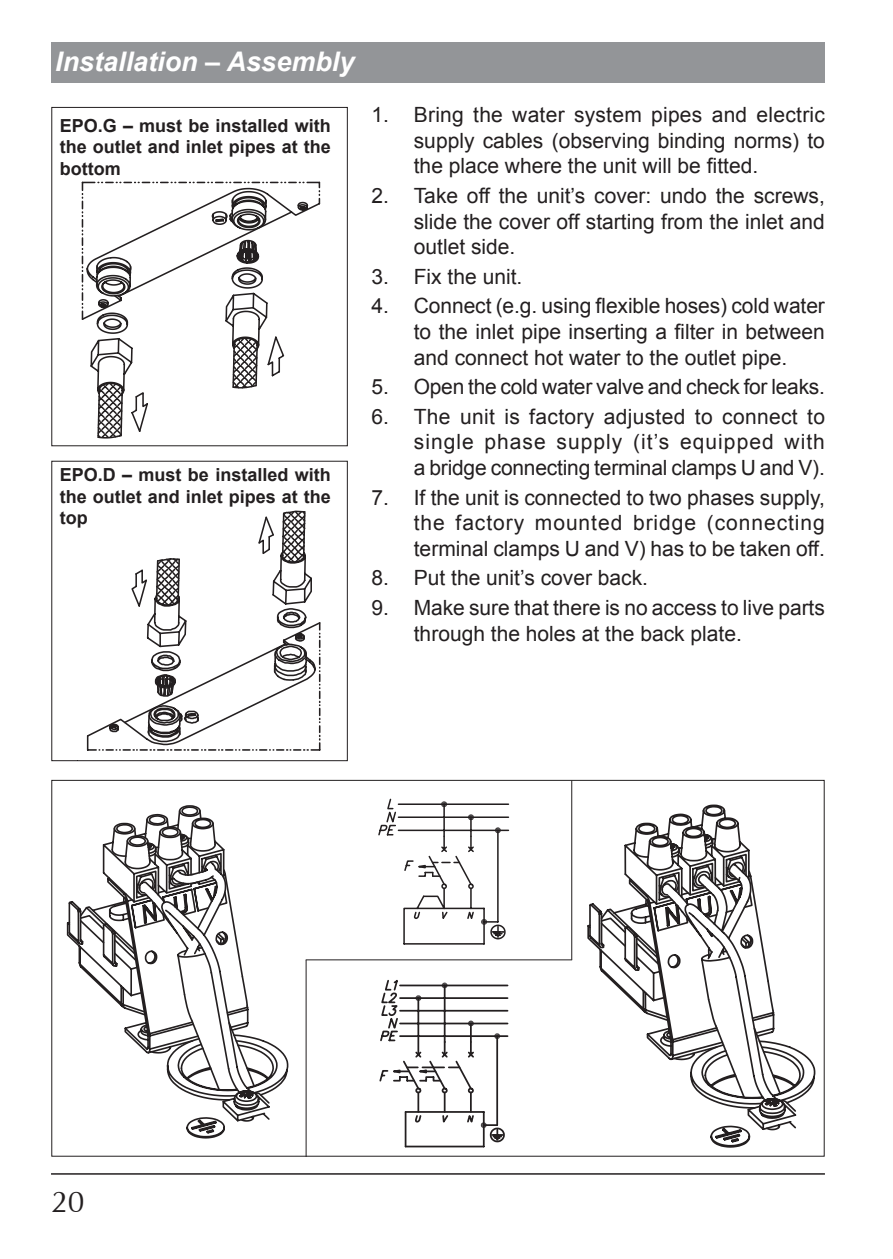
<style>
.page{position:relative;width:893px;height:1259px;background:#fff}
.page>*{position:absolute;margin:0;border:0;box-sizing:border-box;transform-origin:0 0}
.t1{font:30px "Ottawa";color:#231f20}
.t2{font:italic 700 27px "Arial";color:#fff}
.t3{font:21px/25.5px "Arial";color:#231f20;text-align:justify}
.t4{font:700 18px/21.6px "Arial";color:#231f20;text-align:justify}
</style>
<div class="page">
<hr style="left:51px;top:1173px;width:774px;height:1px;background:#231f20">
<div style="left:51px;top:42px;width:774px;height:41px;background:#939598"></div>
<div style="left:51px;top:461px;width:297px;height:300px;border:1px solid #231f20"></div>
<svg style="left:86px;top:746px;width:235px;height:5px"></svg>
<svg style="left:86px;top:510px;width:235px;height:236px"></svg>
<svg style="left:108px;top:642px;width:200px;height:101px"></svg>
<div style="left:51px;top:107px;width:297px;height:339px;border:1px solid #231f20"></div>
<svg style="left:82px;top:181px;width:239px;height:257px"></svg>
<hr style="left:306px;top:960px;width:1px;height:197px;background:#231f20">
<hr style="left:306px;top:959px;width:266px;height:1px;background:#231f20">
<hr style="left:571px;top:780px;width:1px;height:180px;background:#231f20">
<svg style="left:186px;top:1043px;width:102px;height:95px"></svg>
<svg style="left:67px;top:901px;width:204px;height:223px"></svg>
<svg style="left:78px;top:805px;width:178px;height:286px"></svg>
<svg style="left:624px;top:804px;width:126px;height:58px"></svg>
<svg style="left:598px;top:862px;width:217px;height:285px"></svg>
<div style="left:413px;top:926px;width:50px;height:19px;background:#747172"></div>
<svg style="left:379px;top:979px;width:129px;height:168px"></svg>
<svg style="left:378px;top:798px;width:131px;height:146px"></svg>
<p class="t2" style="left:55px;top:43px;width:301px">Installation – Assembly</p>
<p class="t4" style="left:60px;top:115px;width:272px">EPO.G – must be installed with the outlet and inlet pipes at the bottom</p>
<p class="t4" style="left:60px;top:464px;width:272px">EPO.D – must be installed with the outlet and inlet pipes at the top</p>
<p class="t3" style="left:414px;top:102px;width:413px;text-indent:-42px">1. Bring the water system pipes and electric supply cables (observing binding norms) to the place where the unit will be fitted.</p>
<p class="t3" style="left:414px;top:183px;width:413px;text-indent:-42px">2. Take off the unit’s cover: undo the screws, slide the cover off starting from the inlet and outlet side.</p>
<p class="t3" style="left:371px;top:264px;width:152px">3. Fix the unit.</p>
<p class="t3" style="left:414px;top:293px;width:413px;text-indent:-42px">4. Connect (e.g. using flexible hoses) cold water to the inlet pipe inserting a filter in between and connect hot water to the outlet pipe.</p>
<p class="t3" style="left:371px;top:374px;width:455px">5. Open the cold water valve and check for leaks.</p>
<p class="t3" style="left:414px;top:404px;width:413px;text-indent:-42px">6. The unit is factory adjusted to connect to single phase supply (it’s equipped with a bridge connecting terminal clamps U and V).</p>
<p class="t3" style="left:414px;top:485px;width:413px;text-indent:-42px">7. If the unit is connected to two phases supply, the factory mounted bridge (connecting terminal clamps U and V) has to be taken off.</p>
<p class="t3" style="left:371px;top:565px;width:278px">8. Put the unit’s cover back.</p>
<p class="t3" style="left:414px;top:595px;width:413px;text-indent:-42px">9. Make sure that there is no access to live parts through the holes at the back plate.</p>
<h1 class="t1" style="left:51px;top:1183px;width:35px">20</h1>
</div>
